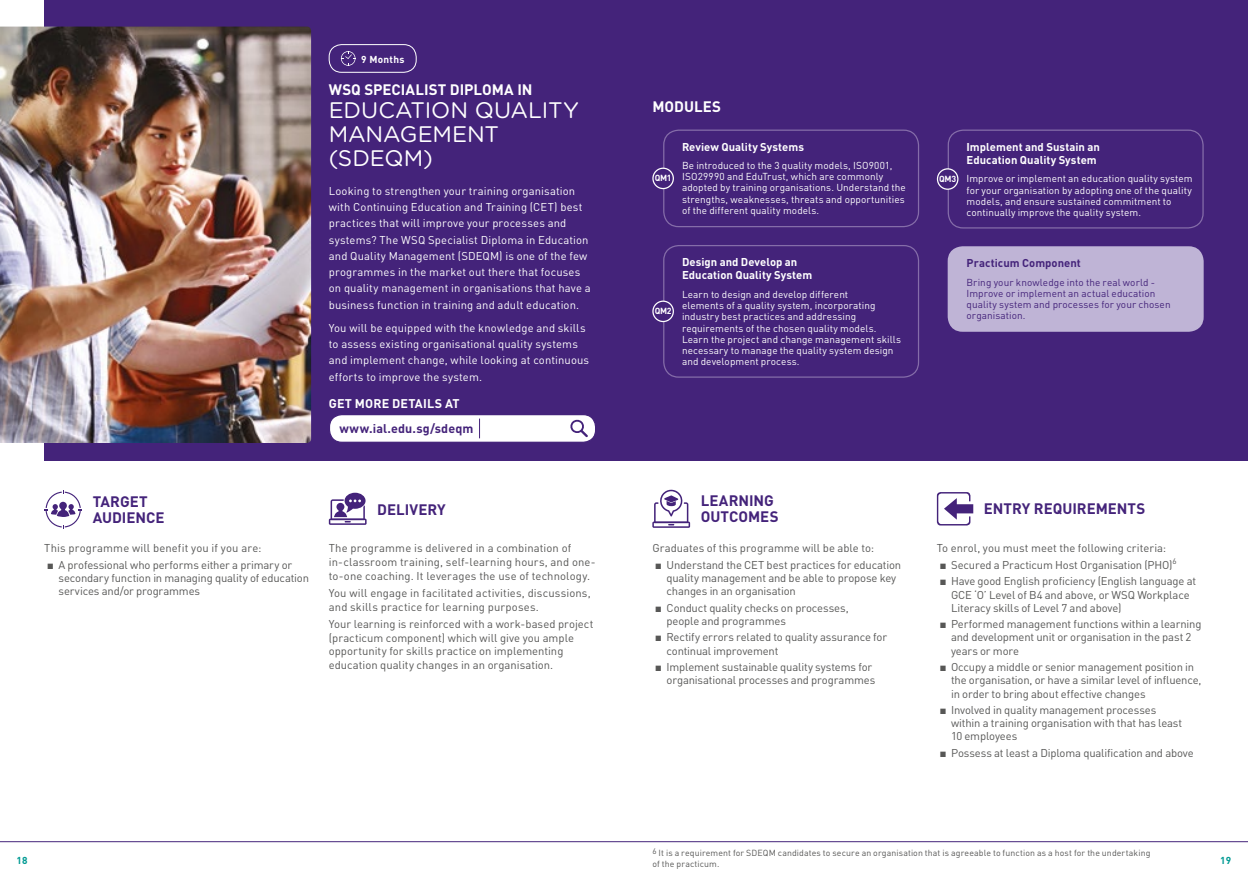
<style>
.page{position:relative;width:1248px;height:886px;background:#fff}
.page>*{position:absolute;margin:0;border:0;box-sizing:border-box;transform-origin:0 0}
.t1{font:22.5px/23.8px "Gotham Rounded";letter-spacing:-.01em;color:#fff}
.t2{font:700 15px/16.2px "DIN Pro";color:#44237a}
.t3{font:700 15px "DIN Pro";color:#fff}
.t4{font:700 12.5px "DIN Pro";letter-spacing:.01em;color:#44237a}
.t5{font:700 12.5px "DIN Pro";letter-spacing:.005em;color:#fff}
.t6{font:11.25px/13.1px "DIN Pro";letter-spacing:-.01em;color:#575756}
.t7{font:11.25px/16.2px "DIN Pro";letter-spacing:.01em;color:#fff}
.t8{font:11.25px/13.8px "DIN Pro";letter-spacing:.01em;color:#575756}
.t9{font:700 11.25px/13.5px "DIN Pro";color:#fff}
.t10{font:11.25px "DIN Pro";letter-spacing:.015em;color:#575756}
.t11{font:700 11.25px "DIN Pro";letter-spacing:.005em;color:#44237a}
.t12{font:10px/11.2px "DIN Pro";letter-spacing:.005em;color:#fff}
.t13{font:10px/11.2px "DIN Pro";letter-spacing:.005em;color:#44237a}
.t14{font:700 10px "DIN Pro";letter-spacing:.03em;color:#fff}
.t15{font:700 10px "DIN Pro";color:#009a93}
.t16{font:8.75px/11.2px "DIN Pro";letter-spacing:.01em;color:#575756}
.t17{font:700 8.75px "DIN Pro";letter-spacing:-.025em;color:#fff}
.s1{font-family:"Courier New";font-size:8.75px}
</style>
<div class="page">
<div style="left:44px;top:0;width:1203px;height:461px;background:#44237a"></div>
<img style="left:0;top:27px;width:311px;height:416px">
<svg style="left:652px;top:489px;width:38px;height:39px"></svg>
<svg style="left:329px;top:493px;width:37px;height:32px"></svg>
<svg style="left:936px;top:492px;width:37px;height:33px"></svg>
<svg style="left:44px;top:490px;width:38px;height:39px"></svg>
<div style="left:329px;top:415px;width:266px;height:27px;background:#fff;border-radius:13px"></div>
<div style="left:329px;top:414px;width:267px;height:29px;border:1px solid #44237a;border-radius:13px"></div>
<svg style="left:479px;top:419px;width:1px;height:19px"></svg>
<svg style="left:570px;top:419px;width:18px;height:18px"></svg>
<div style="left:329px;top:44px;width:87px;height:29px;border:1px solid #fff;border-radius:13px"></div>
<svg style="left:341px;top:51px;width:14px;height:15px"></svg>
<div style="left:663px;top:130px;width:256px;height:97px;border:1px solid #856da9;border-radius:15px"></div>
<div style="left:653px;top:168px;width:20px;height:21px;background:#44237a;border-radius:50%"></div>
<div style="left:652px;top:168px;width:22px;height:21px;border:1px solid #fff;border-radius:50%"></div>
<div style="left:663px;top:245px;width:256px;height:133px;border:1px solid #856da9;border-radius:15px"></div>
<div style="left:653px;top:301px;width:20px;height:20px;background:#44237a;border-radius:50%"></div>
<div style="left:652px;top:301px;width:22px;height:21px;border:1px solid #fff;border-radius:50%"></div>
<div style="left:947px;top:246px;width:256px;height:86px;background:#bfb4d6;border-radius:15px"></div>
<div style="left:947px;top:130px;width:256px;height:99px;border:1px solid #856da9;border-radius:15px"></div>
<div style="left:937px;top:169px;width:20px;height:20px;background:#44237a;border-radius:50%"></div>
<div style="left:936px;top:168px;width:22px;height:22px;border:1px solid #fff;border-radius:50%"></div>
<hr style="left:0;top:841px;width:1247px;height:1px;background:#44237a">
<p class="t14" style="left:361px;top:51px;width:45px">9 Months</p>
<h2 class="t3" style="left:329px;top:77px;width:205px">WSQ SPECIALIST DIPLOMA IN</h2>
<h1 class="t1" style="left:329px;top:98px;width:252px">EDUCATION QUALITY<br>MANAGEMENT (SDEQM)</h1>
<p class="t7" style="left:329px;top:181px;width:263px">Looking to strengthen your training organisation with Continuing Education and Training (CET) best practices that will improve your processes and systems? The WSQ Specialist Diploma in Education and Quality Management (SDEQM) is one of the few programmes in the market out there that focuses on quality management in organisations that have a business function in training and adult education.</p>
<p class="t7" style="left:329px;top:319px;width:262px">You will be equipped with the knowledge and skills to assess existing organisational quality systems and implement change, while looking at continuous efforts to improve the system.</p>
<p class="t5" style="left:329px;top:393px;width:132px">GET MORE DETAILS AT</p>
<p class="t4" style="left:339px;top:418px;width:135px">www.ial.edu.sg/sdeqm</p>
<h2 class="t2" style="left:93px;top:492px;width:73px">TARGET<br>AUDIENCE</h2>
<p class="t10" style="left:44px;top:539px;width:219px">This programme will benefit you if you are:</p>
<p class="t6" style="left:58px;top:557px;width:252px;text-indent:-11px"><span class="s1">■</span> A professional who performs either a primary or secondary function in managing quality of education services and/or programmes</p>
<h2 class="t2" style="left:377px;top:499px;width:70px">DELIVERY</h2>
<p class="t8" style="left:329px;top:540px;width:268px">The programme is delivered in a combination of in-classroom training, self-learning hours, and one&shy;to-one coaching. It leverages the use of technology.</p>
<p class="t8" style="left:329px;top:585px;width:263px">You will engage in facilitated activities, discussions, and skills practice for learning purposes.</p>
<p class="t6" style="left:329px;top:616px;width:266px;line-height:13.8px">Your learning is reinforced with a work-based project (practicum component) which will give you ample opportunity for skills practice on implementing education quality changes in an organisation.</p>
<h2 class="t3" style="left:652px;top:94px;width:70px">MODULES</h2>
<p class="t17" style="left:654px;top:171px;width:18px">QM1</p>
<p class="t9" style="left:682px;top:138px;width:123px">Review Quality Systems</p>
<p class="t12" style="left:682px;top:159px;width:225px">Be introduced to the 3 quality models, ISO9001, ISO29990 and EduTrust, which are commonly adopted by training organisations. Understand the strengths, weaknesses, threats and opportunities of the different quality models.</p>
<p class="t17" style="left:654px;top:304px;width:18px">QM2</p>
<p class="t9" style="left:682px;top:254px;width:132px">Design and Develop an<br>Education Quality System</p>
<p class="t12" style="left:682px;top:288px;width:220px">Learn to design and develop different<br>elements of a quality system, incorporating industry best practices and addressing requirements of the chosen quality models.<br>Learn the project and change management skills necessary to manage the quality system design and development process.</p>
<p class="t17" style="left:939px;top:171px;width:19px">QM3</p>
<p class="t9" style="left:966px;top:138px;width:135px">Implement and Sustain an<br>Education Quality System</p>
<p class="t12" style="left:966px;top:172px;width:228px">Improve or implement an education quality system for your organisation by adopting one of the quality models, and ensure sustained commitment to continually improve the quality system.</p>
<p class="t11" style="left:966px;top:254px;width:116px">Practicum Component</p>
<p class="t13" style="left:966px;top:275px;width:205px">Bring your knowledge into the real world - Improve or implement an actual education quality system and processes for your chosen organisation.</p>
<h2 class="t2" style="left:700px;top:491px;width:79px">LEARNING<br>OUTCOMES</h2>
<p class="t6" style="left:652px;top:540px;width:223px">Graduates of this programme will be able to:</p>
<p class="t6" style="left:666px;top:557px;width:236px;text-indent:-11px"><span class="s1">■</span> Understand the CET best practices for education quality management and be able to propose key changes in an organisation</p>
<p class="t6" style="left:666px;top:600px;width:184px;text-indent:-11px"><span class="s1">■</span> Conduct quality checks on processes, people and programmes</p>
<p class="t6" style="left:666px;top:630px;width:222px;text-indent:-11px"><span class="s1">■</span> Rectify errors related to quality assurance for continual improvement</p>
<p class="t6" style="left:656px;top:659px;width:221px;text-align:right"><span class="s1">■</span> Implement sustainable quality systems for organisational processes and programmes</p>
<h2 class="t2" style="left:983px;top:498px;width:163px">ENTRY REQUIREMENTS</h2>
<p class="t6" style="left:936px;top:540px;width:231px">To enrol, you must meet the following criteria:</p>
<p class="t6" style="left:940px;top:557px;width:238px"><span class="s1">■</span> Secured a Practicum Host Organisation (PHO)<sup>6</sup></p>
<p class="t6" style="left:950px;top:574px;width:246px;text-indent:-11px"><span class="s1">■</span> Have good English proficiency (English language at<br>GCE ‘O’ Level of B4 and above, or WSQ Workplace<br>Literacy skills of Level 7 and above)</p>
<p class="t6" style="left:950px;top:617px;width:252px;text-indent:-11px"><span class="s1">■</span> Performed management functions within a learning and development unit or organisation in the past 2 years or more</p>
<p class="t6" style="left:950px;top:659px;width:252px;text-indent:-11px"><span class="s1">■</span> Occupy a middle or senior management position in the organisation, or have a similar level of influence, in order to bring about effective changes</p>
<p class="t6" style="left:950px;top:702px;width:233px;text-indent:-11px"><span class="s1">■</span> Involved in quality management processes within a training organisation with that has least<br>10 employees</p>
<p class="t6" style="left:940px;top:745px;width:255px"><span class="s1">■</span> Possess at least a Diploma qualification and above</p>
<p class="t16" style="left:652px;top:846px;width:499px"><sup>6</sup> It is a requirement for SDEQM candidates to secure an organisation that is agreeable to function as a host for the undertaking of the practicum.</p>
<p class="t15" style="left:17px;top:851px;width:13px">18</p>
<p class="t15" style="left:1220px;top:851px;width:13px">19</p>
</div>
